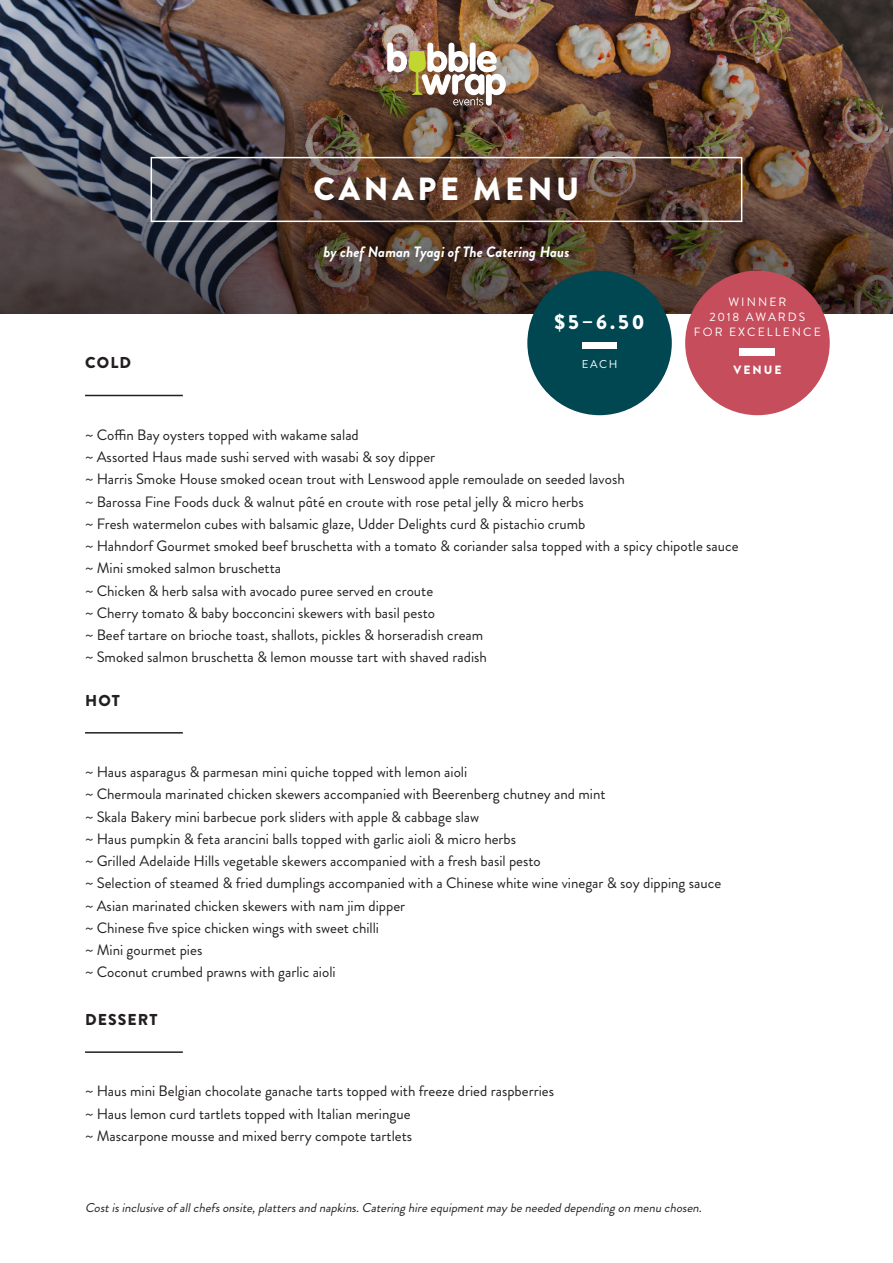
<style>
.page{position:relative;width:893px;height:1263px;background:#fff}
.page>*{position:absolute;margin:0;border:0;box-sizing:border-box;transform-origin:0 0}
.t1{font:900 31.95px "Brandon Grotesque";letter-spacing:.12em;color:#fff}
.t2{font:900 20.4px "Brandon Grotesque";color:#fff}
.t3{font:900 15.75px "Brandon Grotesque";letter-spacing:.07em;color:#231f20}
.t4{font:15px "Brandon Grotesque";color:#231f20}
.t5{font:italic 700 15px "Brandon Grotesque";color:#fff}
.t6{font:italic 12.75px "Brandon Grotesque";color:#231f20}
.t7{font:12px/15px "Brandon Grotesque";letter-spacing:.17em;color:#fff;text-align:center}
.t8{font:900 12px "Brandon Grotesque";letter-spacing:.17em;color:#fff}
.t9{font:11.4px "Brandon Grotesque";color:#fff}
</style>
<div class="page">
<img style="left:0;top:0;width:893px;height:314px">
<img style="left:387px;top:43px;width:119px;height:63px">
<div style="left:151px;top:157px;width:591px;height:65px;border:2px solid #fff"></div>
<hr style="left:85px;top:395px;width:98px;height:1px;background:#231f20">
<hr style="left:85px;top:732px;width:98px;height:1px;background:#231f20">
<hr style="left:85px;top:1051px;width:98px;height:2px;background:#231f20">
<div style="left:685px;top:271px;width:145px;height:144px;background:#c64d5c;border-radius:50%"></div>
<div style="left:740px;top:348px;width:35px;height:8px;background:#fff"></div>
<div style="left:527px;top:271px;width:145px;height:144px;background:#014752;border-radius:50%"></div>
<div style="left:582px;top:342px;width:35px;height:6px;background:#fff"></div>
<p class="t1" style="left:314px;top:166px;width:267px">CANAPE MENU</p>
<p class="t3" style="left:85px;top:352px;width:47px">COLD</p>
<p class="t5" style="left:323px;top:241px;width:248px">by chef Naman Tyagi of The Catering Haus</p>
<p class="t2" style="left:554px;top:308px;width:92px">$5–6.50</p>
<p class="t9" style="left:582px;top:357px;width:37px">EACH</p>
<p class="t7" style="left:728px;top:294px;width:59px">WINNER</p>
<p class="t7" style="left:694px;top:309px;width:128px">2018 AWARDS<br>FOR EXCELLENCE</p>
<p class="t8" style="left:733px;top:361px;width:50px">VENUE</p>
<p class="t4" style="left:85px;top:424px;width:275px">~ Coffin Bay oysters topped with wakame salad</p>
<p class="t4" style="left:85px;top:446px;width:352px">~ Assorted Haus made sushi served with wasabi &amp; soy dipper</p>
<p class="t4" style="left:85px;top:469px;width:541px">~ Harris Smoke House smoked ocean trout with Lenswood apple remoulade on seeded lavosh</p>
<p class="t4" style="left:85px;top:491px;width:500px">~ Barossa Fine Foods duck &amp; walnut pâté en croute with rose petal jelly &amp; micro herbs</p>
<p class="t4" style="left:85px;top:513px;width:502px">~ Fresh watermelon cubes with balsamic glaze, Udder Delights curd &amp; pistachio crumb</p>
<p class="t4" style="left:85px;top:535px;width:655px">~ Hahndorf Gourmet smoked beef bruschetta with a tomato &amp; coriander salsa topped with a spicy chipotle sauce</p>
<p class="t4" style="left:85px;top:558px;width:198px">~ Mini smoked salmon bruschetta</p>
<p class="t4" style="left:85px;top:580px;width:350px">~ Chicken &amp; herb salsa with avocado puree served en croute</p>
<p class="t4" style="left:85px;top:602px;width:351px">~ Cherry tomato &amp; baby bocconcini skewers with basil pesto</p>
<p class="t4" style="left:85px;top:624px;width:400px">~ Beef tartare on brioche toast, shallots, pickles &amp; horseradish cream</p>
<p class="t4" style="left:85px;top:647px;width:403px">~ Smoked salmon bruschetta &amp; lemon mousse tart with shaved radish</p>
<p class="t3" style="left:85px;top:689px;width:36px">HOT</p>
<p class="t4" style="left:85px;top:762px;width:384px">~ Haus asparagus &amp; parmesan mini quiche topped with lemon aioli</p>
<p class="t4" style="left:85px;top:784px;width:522px">~ Chermoula marinated chicken skewers accompanied with Beerenberg chutney and mint</p>
<p class="t4" style="left:85px;top:806px;width:396px">~ Skala Bakery mini barbecue pork sliders with apple &amp; cabbage slaw</p>
<p class="t4" style="left:85px;top:828px;width:433px">~ Haus pumpkin &amp; feta arancini balls topped with garlic aioli &amp; micro herbs</p>
<p class="t4" style="left:85px;top:851px;width:457px">~ Grilled Adelaide Hills vegetable skewers accompanied with a fresh basil pesto</p>
<p class="t4" style="left:85px;top:873px;width:638px">~ Selection of steamed &amp; fried dumplings accompanied with a Chinese white wine vinegar &amp; soy dipping sauce</p>
<p class="t4" style="left:85px;top:895px;width:322px">~ Asian marinated chicken skewers with nam jim dipper</p>
<p class="t4" style="left:85px;top:917px;width:296px">~ Chinese five spice chicken wings with sweet chilli</p>
<p class="t4" style="left:85px;top:940px;width:119px">~ Mini gourmet pies</p>
<p class="t4" style="left:85px;top:962px;width:252px">~ Coconut crumbed prawns with garlic aioli</p>
<p class="t3" style="left:85px;top:1008px;width:74px">DESSERT</p>
<p class="t4" style="left:85px;top:1081px;width:470px">~ Haus mini Belgian chocolate ganache tarts topped with freeze dried raspberries</p>
<p class="t4" style="left:85px;top:1103px;width:327px">~ Haus lemon curd tartlets topped with Italian meringue</p>
<p class="t4" style="left:85px;top:1125px;width:329px">~ Mascarpone mousse and mixed berry compote tartlets</p>
<p class="t6" style="left:85px;top:1199px;width:621px">Costisinclusiveof allchefsonsite,plattersand napkins.Cateringhireequipmentmay beneeded dependingon menu chosen.</p>
</div>
